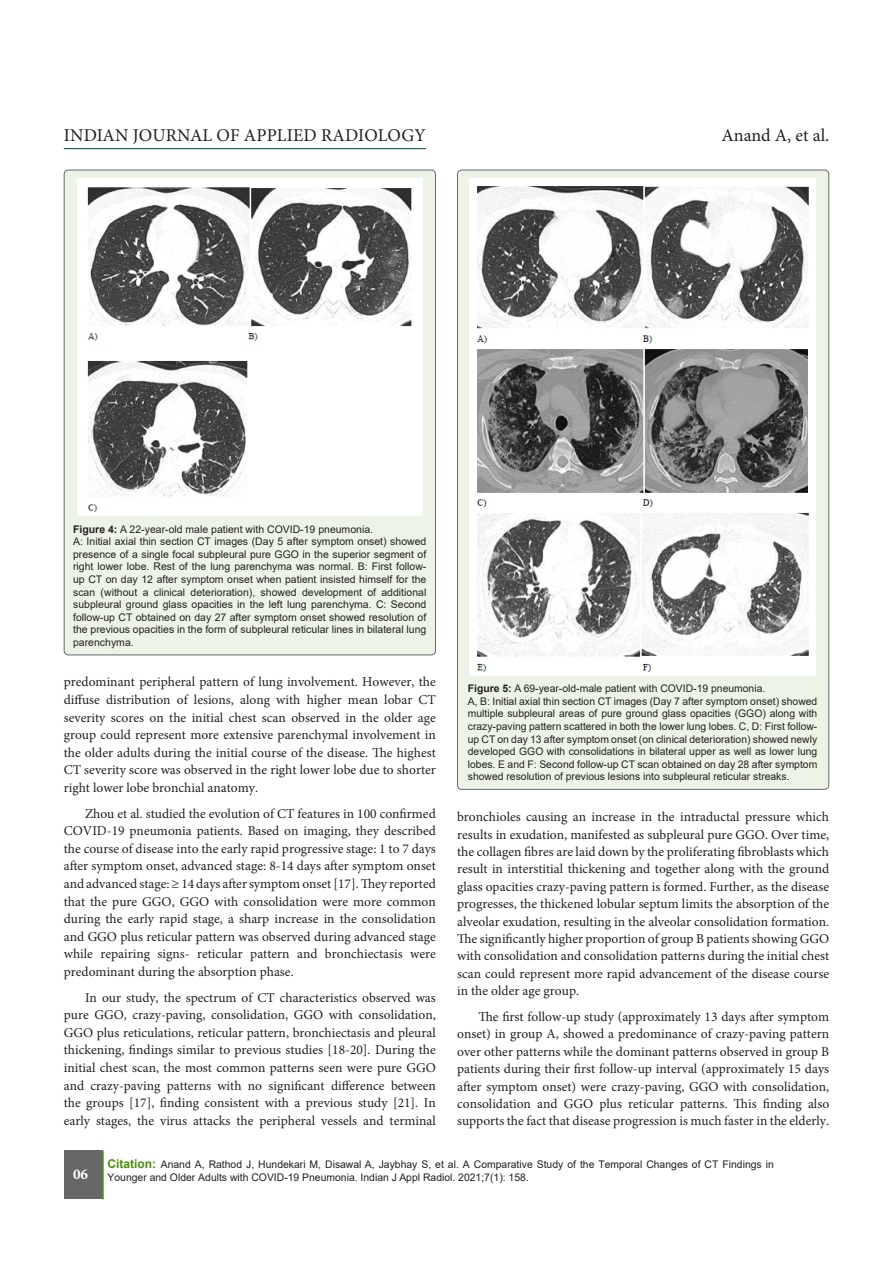
<style>
.page{position:relative;width:893px;height:1263px;background:#fff}
.page>*{position:absolute;margin:0;border:0;box-sizing:border-box;transform-origin:0 0}
.t1{font:18px "Minion Pro";letter-spacing:.005em;color:#231f20}
.t2{font:700 15px "Minion Pro";color:#fff}
.t3{font:13.5px/17.5px "Minion Pro";color:#231f20;text-align:justify}
.t4{font:10.5px/12.6px "Arial";color:#231f20;text-align:justify}
.s1{font-weight:700}
.s2{font-weight:700;font-size:12.15px;color:#4c8f0b}
</style>
<div class="page">
<hr style="left:64px;top:148px;width:362px;height:1px;background:#00443c">
<div style="left:64px;top:1151px;width:38px;height:48px;background:#686669"></div>
<hr style="left:102px;top:1151px;width:2px;height:48px;background:#4c8f0b">
<div style="left:64px;top:170px;width:371px;height:485px;background:#edf4e7;border-radius:4px"></div>
<img style="left:77px;top:179px;width:345px;height:337px">
<div style="left:457px;top:170px;width:372px;height:619px;background:#edf4e7;border-radius:4px"></div>
<img style="left:470px;top:179px;width:345px;height:496px">
<h1 class="t1" style="left:64px;top:123px;width:364px">INDIAN JOURNAL OF APPLIED RADIOLOGY</h1>
<h1 class="t1" style="left:722px;top:123px;width:109px">Anand A, et al.</h1>
<p class="t4" style="left:73px;top:523px;width:301px"><span class="s1">Figure 4:</span> A 22-year-old male patient with COVID-19 pneumonia.</p>
<p class="t4" style="left:73px;top:535px;width:355px">A: Initial axial thin section CT images (Day 5 after symptom onset) showed presence of a single focal subpleural pure GGO in the superior segment of right lower lobe. Rest of the lung parenchyma was normal. B: First follow&shy;up CT on day 12 after symptom onset when patient insisted himself for the scan (without a clinical deterioration), showed development of additional subpleural ground glass opacities in the left lung parenchyma. C: Second follow-up CT obtained on day 27 after symptom onset showed resolution of the previous opacities in the form of subpleural reticular lines in bilateral lung parenchyma.</p>
<p class="t3" style="left:64px;top:673px;width:374px">predominant peripheral pattern of lung involvement. However, the diffuse distribution of lesions, along with higher mean lobar CT severity scores on the initial chest scan observed in the older age group could represent more extensive parenchymal involvement in the older adults during the initial course of the disease. The highest CT severity score was observed in the right lower lobe due to shorter right lower lobe bronchial anatomy.</p>
<p class="t3" style="left:64px;top:805px;width:374px;text-indent:21px">Zhou et al. studied the evolution of CT features in 100 confirmed COVID-19 pneumonia patients. Based on imaging, they described the course of disease into the early rapid progressive stage: 1 to 7 days after symptom onset, advanced stage: 8-14 days after symptom onset and advanced stage: ≥ 14 days after symptom onset [17]. They reported that the pure GGO, GGO with consolidation were more common during the early rapid stage, a sharp increase in the consolidation and GGO plus reticular pattern was observed during advanced stage while repairing signs- reticular pattern and bronchiectasis were predominant during the absorption phase.</p>
<p class="t3" style="left:64px;top:989px;width:374px;text-indent:21px">In our study, the spectrum of CT characteristics observed was pure GGO, crazy-paving, consolidation, GGO with consolidation, GGO plus reticulations, reticular pattern, bronchiectasis and pleural thickening, findings similar to previous studies [18-20]. During the initial chest scan, the most common patterns seen were pure GGO and crazy-paving patterns with no significant difference between the groups [17], finding consistent with a previous study [21]. In early stages, the virus attacks the peripheral vessels and terminal</p>
<p class="t4" style="left:468px;top:682px;width:299px"><span class="s1">Figure 5:</span> A 69-year-old-male patient with COVID-19 pneumonia.</p>
<p class="t4" style="left:468px;top:695px;width:351px">A, B: Initial axial thin section CT images (Day 7 after symptom onset) showed multiple subpleural areas of pure ground glass opacities (GGO) along with crazy-paving pattern scattered in both the lower lung lobes. C, D: First follow&shy;up CT on day 13 after symptom onset (on clinical deterioration) showed newly developed GGO with consolidations in bilateral upper as well as lower lung lobes. E and F: Second follow-up CT scan obtained on day 28 after symptom showed resolution of previous lesions into subpleural reticular streaks.</p>
<p class="t3" style="left:457px;top:808px;width:374px">bronchioles causing an increase in the intraductal pressure which results in exudation, manifested as subpleural pure GGO. Over time, the collagen fibres are laid down by the proliferating fibroblasts which result in interstitial thickening and together along with the ground glass opacities crazy-paving pattern is formed. Further, as the disease progresses, the thickened lobular septum limits the absorption of the alveolar exudation, resulting in the alveolar consolidation formation.<br>The significantly higher proportion of group B patients showing GGO with consolidation and consolidation patterns during the initial chest scan could represent more rapid advancement of the disease course in the older age group.</p>
<p class="t3" style="left:457px;top:1008px;width:374px;text-indent:21px">The first follow-up study (approximately 13 days after symptom onset) in group A, showed a predominance of crazy-paving pattern over other patterns while the dominant patterns observed in group B patients during their first follow-up interval (approximately 15 days after symptom onset) were crazy-paving, GGO with consolidation, consolidation and GGO plus reticular patterns. This finding also supports the fact that disease progression is much faster in the elderly.</p>
<p class="t4" style="left:108px;top:1158px;width:668px"><span class="s2">Citation:</span> Anand A, Rathod J, Hundekari M, Disawal A, Jaybhay S, et al. A Comparative Study of the Temporal Changes of CT Findings in</p>
<p class="t2" style="left:73px;top:1164px;width:16px">06</p>
<p class="t4" style="left:108px;top:1171px;width:423px">Younger and Older Adults with COVID-19 Pneumonia. Indian J Appl Radiol. 2021;7(1): 158.</p>
</div>
